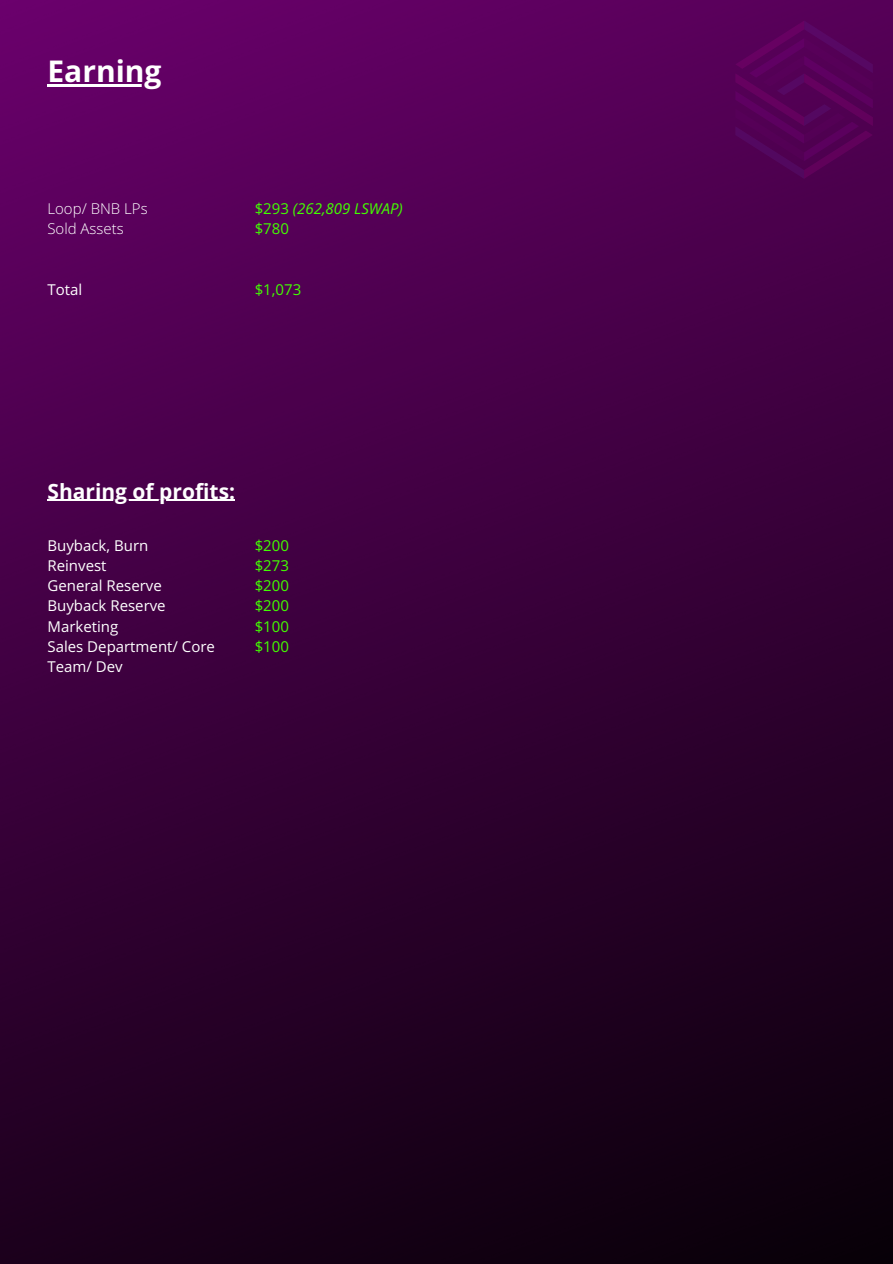
<style>
.page{position:relative;width:893px;height:1264px;background:#fff}
.page>*{position:absolute;margin:0;border:0;box-sizing:border-box;transform-origin:0 0}
.t1{font:700 30px "Open Sans Hebrew";color:#fff}
.t2{font:700 21px "Open Sans Hebrew";color:#fff}
.t3{font:15px/20.2px "Open Sans Hebrew";color:#fff}
.t4{font:15px/20.2px "Open Sans Hebrew";color:#42ff00;text-align:justify}
.t5{font:italic 15px/20.2px "Open Sans Hebrew";color:#42ff00}
.t6{font:300 15px/20.2px "Open Sans Hebrew";color:#fff}
.s1{font-style:normal}
</style>
<div class="page">
<img style="left:0;top:0;width:892px;height:1263px">
<hr style="left:47px;top:84px;width:114px;height:3px;background:#fff">
<hr style="left:47px;top:500px;width:188px;height:1px;background:#fff">
<svg style="left:735px;top:21px;width:137px;height:158px;background:#550057"></svg>
<h1 class="t1" style="left:47px;top:50px;width:116px">Earning</h1>
<p class="t6" style="left:47px;top:198px;width:102px">Loop/ BNB LPs<br>Sold Assets</p>
<p class="t3" style="left:47px;top:279px;width:36px">Total</p>
<p class="t5" style="left:255px;top:198px;width:150px"><span class="s1">$293</span> (262,809 LSWAP) <span class="s1">$780</span></p>
<p class="t4" style="left:255px;top:279px;width:48px">$1,073</p>
<h2 class="t2" style="left:47px;top:476px;width:189px">Sharing of profits:</h2>
<p class="t3" style="left:47px;top:534px;width:169px">Buyback, Burn<br>Reinvest<br>General Reserve<br>Buyback Reserve<br>Marketing<br>Sales Department/ Core<br>Team/ Dev</p>
<p class="t4" style="left:255px;top:534px;width:36px">$200 $273 $200 $200 $100 $100</p>
</div>
